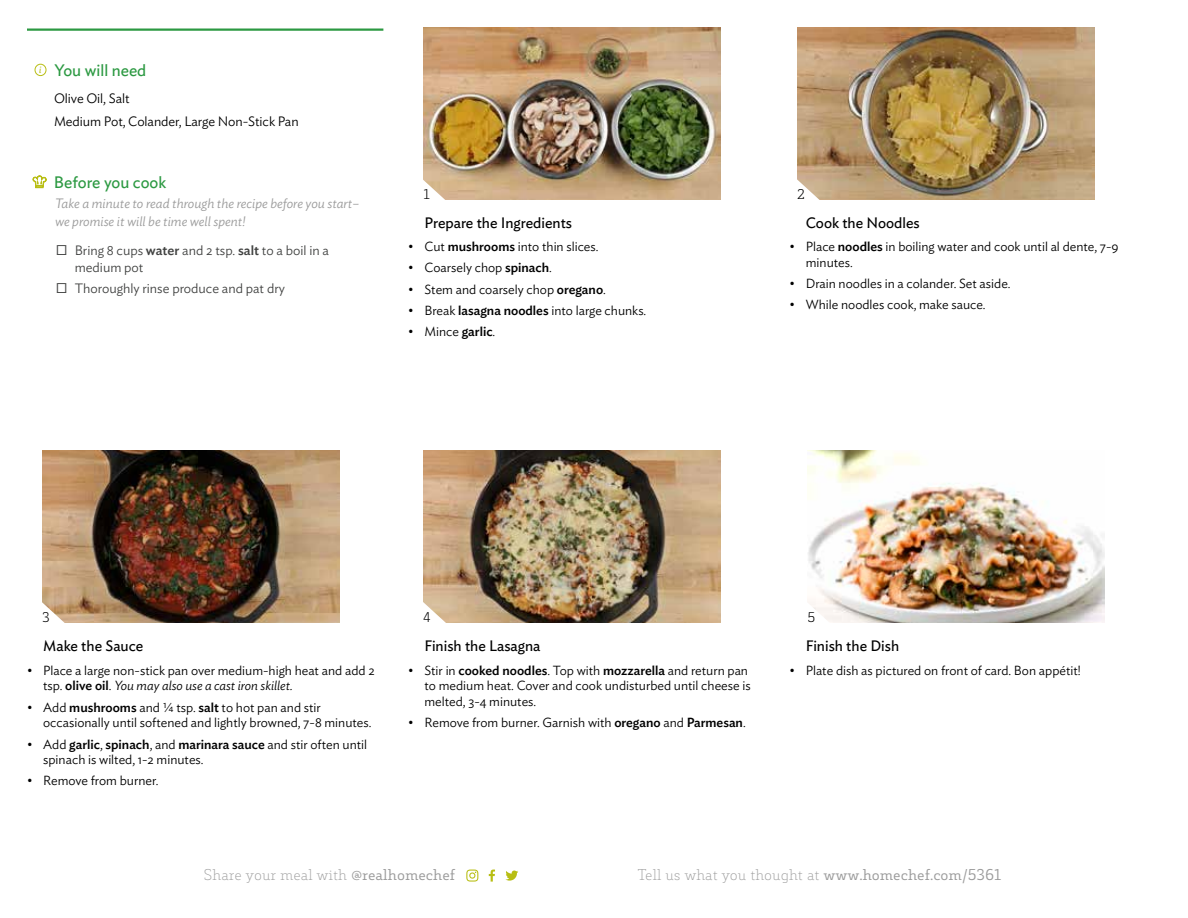
<style>
.page{position:relative;width:1188px;height:918px;background:#fff}
.page>*{position:absolute;margin:0;border:0;box-sizing:border-box;transform-origin:0 0}
.t1{font:16.5px "Ideal Sans";color:#2c9942}
.t2{font:15px "Ideal Sans";color:#000}
.t3{font:200 15px "Decour";color:#9a9a9a}
.t4{font:italic 300 13.5px/18px "Ideal Sans";color:#9a9a9a}
.t5{font:300 13.5px/16.5px "Ideal Sans";color:#414241}
.t6{font:300 13.5px/23.2px "Ideal Sans";letter-spacing:-.005em;color:#000}
.t7{font:300 13.5px "Decour";color:#000}
.t8{font:300 13.2px/15.8px "Ideal Sans";color:#000}
.t9{font:italic 9.3px "Ideal Sans";color:#b8be14}
.s1{font-weight:500}
.s2{font-style:italic}
.s3{font-weight:400}
</style>
<div class="page">
<img style="left:42px;top:450px;width:297px;height:173px">
<img style="left:423px;top:450px;width:297px;height:173px">
<img style="left:423px;top:27px;width:297px;height:173px">
<img style="left:808px;top:450px;width:297px;height:173px">
<img style="left:797px;top:27px;width:297px;height:173px">
<svg style="left:423px;top:178px;width:24px;height:22px"></svg>
<svg style="left:797px;top:178px;width:24px;height:22px"></svg>
<svg style="left:42px;top:601px;width:24px;height:22px"></svg>
<svg style="left:423px;top:601px;width:24px;height:22px"></svg>
<svg style="left:807px;top:601px;width:24px;height:22px"></svg>
<hr style="left:27px;top:28px;width:356px;height:3px;background:#2c9942">
<div style="left:35px;top:64px;width:11px;height:12px;border:1px solid #b8be14;border-radius:50%"></div>
<svg style="left:33px;top:176px;width:14px;height:12px"></svg>
<svg style="left:489px;top:870px;width:6px;height:12px"></svg>
<svg style="left:466px;top:870px;width:12px;height:12px"></svg>
<svg style="left:505px;top:871px;width:13px;height:10px"></svg>
<p class="t9" style="left:39px;top:63px;width:4px">i</p>
<p class="t1" style="left:55px;top:58px;width:93px">You will need</p>
<p class="t6" style="left:54px;top:85px;width:246px">Olive Oil, Salt<br>Medium Pot, Colander, Large Non-Stick Pan</p>
<p class="t1" style="left:54px;top:169px;width:114px">Before you cook</p>
<p class="t4" style="left:55px;top:193px;width:306px">Take a minute to read through the recipe before you start– we promise it will be time well spent!</p>
<p class="t5" style="left:75px;top:241px;width:256px">Bring 8 cups <span class="s1">water</span> and 2 tsp. <span class="s1">salt</span> to a boil in a medium pot</p>
<p class="t5" style="left:75px;top:278px;width:212px">Thoroughly rinse produce and pat dry</p>
<p class="t7" style="left:423px;top:186px;width:8px">1</p>
<p class="t2" style="left:425px;top:211px;width:149px">Prepare the Ingredients</p>
<p class="t8" style="left:408px;top:238px;width:192px">• Cut <span class="s1">mushrooms</span> into thin slices.</p>
<p class="t8" style="left:408px;top:259px;width:145px">• Coarsely chop <span class="s1">spinach</span>.</p>
<p class="t8" style="left:408px;top:280px;width:199px">• Stem and coarsely chop <span class="s1">oregano</span>.</p>
<p class="t8" style="left:408px;top:301px;width:240px">• Break <span class="s1">lasagna noodles</span> into large chunks.</p>
<p class="t8" style="left:408px;top:322px;width:89px">• Mince <span class="s1">garlic</span>.</p>
<p class="t7" style="left:797px;top:186px;width:9px">2</p>
<p class="t2" style="left:806px;top:211px;width:116px">Cook the Noodles</p>
<p class="t8" style="left:806px;top:238px;width:314px;text-indent:-16px">• Place <span class="s1">noodles</span> in boiling water and cook until al dente, 7-9 minutes.</p>
<p class="t8" style="left:790px;top:275px;width:223px">• Drain noodles in a colander. Set aside.</p>
<p class="t8" style="left:790px;top:296px;width:198px">• While noodles cook, make sauce.</p>
<p class="t7" style="left:42px;top:609px;width:9px">3</p>
<p class="t7" style="left:423px;top:609px;width:9px">4</p>
<p class="t7" style="left:808px;top:609px;width:9px">5</p>
<p class="t2" style="left:43px;top:635px;width:102px">Make the Sauce</p>
<p class="t8" style="left:43px;top:661px;width:333px;text-indent:-16px">• Place a large non-stick pan over medium-high heat and add 2 tsp. <span class="s1">olive oil</span>. <span class="s2">You may also use a cast iron skillet.</span></p>
<p class="t8" style="left:43px;top:698px;width:330px;text-indent:-16px">• Add <span class="s1">mushrooms</span> and ¼ tsp. <span class="s1">salt</span> to hot pan and stir occasionally until softened and lightly browned, 7-8 minutes.</p>
<p class="t8" style="left:43px;top:735px;width:326px;text-indent:-16px">• Add <span class="s1">garlic</span>, <span class="s1">spinach</span>, and <span class="s1">marinara sauce</span> and stir often until spinach is wilted, 1-2 minutes.</p>
<p class="t8" style="left:27px;top:772px;width:133px">• Remove from burner.</p>
<p class="t2" style="left:424px;top:635px;width:118px">Finish the Lasagna</p>
<p class="t8" style="left:424px;top:661px;width:328px;text-indent:-16px">• Stir in <span class="s1">cooked noodles</span>. Top with <span class="s1">mozzarella</span> and return pan to medium heat. Cover and cook undisturbed until cheese is melted, 3-4 minutes.</p>
<p class="t8" style="left:408px;top:714px;width:339px">• Remove from burner. Garnish with <span class="s1">oregano</span> and <span class="s1">Parmesan</span>.</p>
<p class="t2" style="left:806px;top:635px;width:95px">Finish the Dish</p>
<p class="t8" style="left:790px;top:661px;width:293px">• Plate dish as pictured on front of card. Bon appétit!</p>
<p class="t3" style="left:204px;top:866px;width:253px">Share your meal with <span class="s3">@realhomechef</span></p>
<p class="t3" style="left:637px;top:866px;width:366px">Tell us what you thought at <span class="s3">www.homechef.com/5361</span></p>
</div>
